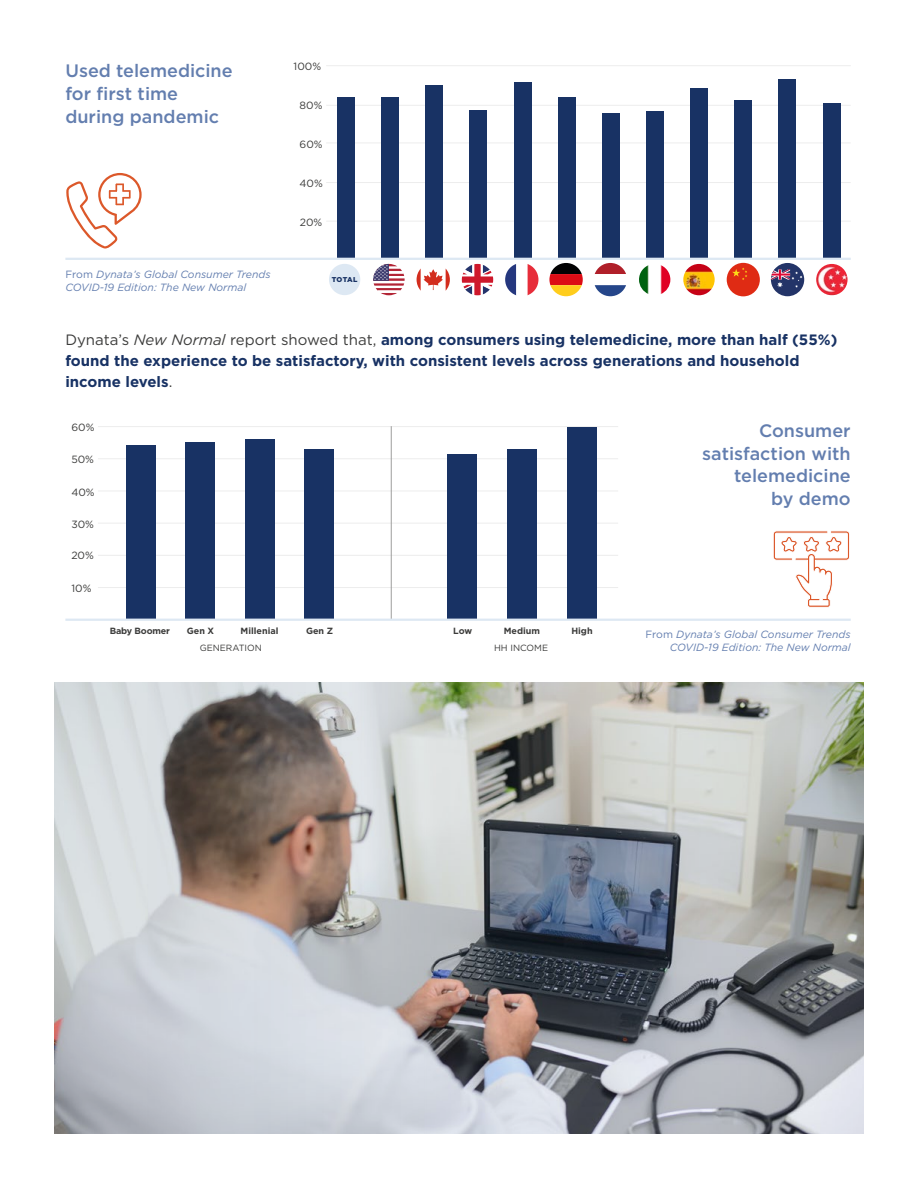
<style>
.page{position:relative;width:918px;height:1188px;background:#fff}
.page>*{position:absolute;margin:0;border:0;box-sizing:border-box;transform-origin:0 0}
.t1{font:500 18px/22.5px "Gotham";color:#637eaf;text-align:right}
.t2{font:700 15px/21px "Gotham";color:#183264}
.t3{font:italic 10.5px/12.6px "Gotham";color:#637eaf}
.t4{font:10.5px "Gotham";color:#3c3c3b}
.t5{font:700 9px "Gotham";color:#3c3c3b}
.t6{font:9px "Gotham";color:#3c3c3b}
.t7{font:700 9px "Gotham";letter-spacing:-.02em;color:#3c3c3b}
.t8{font:900 7.05px "Gotham";letter-spacing:.03em;color:#183264}
.s1{font-style:normal}
.s2{font-weight:400;color:#3c3c3b}
.s3{font-weight:400;font-style:italic;color:#3c3c3b}
</style>
<div class="page">
<hr style="left:98px;top:426px;width:520px;height:1px;background:#ededed">
<hr style="left:98px;top:458px;width:520px;height:1px;background:#ededed">
<hr style="left:98px;top:491px;width:520px;height:1px;background:#ededed">
<hr style="left:98px;top:523px;width:520px;height:1px;background:#ededed">
<hr style="left:98px;top:555px;width:520px;height:1px;background:#ededed">
<hr style="left:98px;top:587px;width:520px;height:1px;background:#ededed">
<div style="left:126px;top:445px;width:30px;height:174px;background:#183264"></div>
<div style="left:185px;top:442px;width:30px;height:177px;background:#183264"></div>
<div style="left:447px;top:455px;width:30px;height:164px;background:#183264"></div>
<div style="left:245px;top:439px;width:30px;height:181px;background:#183264"></div>
<div style="left:507px;top:450px;width:30px;height:169px;background:#183264"></div>
<div style="left:305px;top:450px;width:29px;height:169px;background:#183264"></div>
<div style="left:567px;top:427px;width:30px;height:192px;background:#183264"></div>
<hr style="left:391px;top:426px;width:1px;height:194px;background:#9d9d9c">
<hr style="left:65px;top:619px;width:786px;height:2px;background:#dde8f3">
<img style="left:54px;top:682px;width:810px;height:452px">
<hr style="left:326px;top:65px;width:525px;height:1px;background:#ededed">
<hr style="left:326px;top:105px;width:525px;height:1px;background:#ededed">
<hr style="left:326px;top:143px;width:525px;height:1px;background:#ededed">
<hr style="left:326px;top:182px;width:525px;height:1px;background:#ededed">
<hr style="left:326px;top:221px;width:525px;height:1px;background:#ededed">
<svg style="left:462px;top:264px;width:31px;height:31px"></svg>
<svg style="left:373px;top:264px;width:32px;height:31px"></svg>
<svg style="left:505px;top:264px;width:33px;height:32px"></svg>
<svg style="left:549px;top:263px;width:34px;height:33px"></svg>
<svg style="left:771px;top:263px;width:33px;height:33px"></svg>
<svg style="left:594px;top:263px;width:32px;height:33px"></svg>
<svg style="left:417px;top:268px;width:33px;height:23px"></svg>
<div style="left:727px;top:263px;width:33px;height:33px;background:#df2b14;border-radius:50%"></div>
<svg style="left:732px;top:268px;width:15px;height:12px"></svg>
<img style="left:639px;top:265px;width:31px;height:29px">
<img style="left:683px;top:264px;width:32px;height:31px;border-radius:16px">
<img style="left:816px;top:264px;width:32px;height:31px;border-radius:16px">
<div style="left:329px;top:264px;width:31px;height:31px;background:#dde8f3;border-radius:50%"></div>
<div style="left:337px;top:97px;width:18px;height:160px;background:#183264"></div>
<div style="left:425px;top:85px;width:18px;height:172px;background:#183264"></div>
<div style="left:469px;top:110px;width:18px;height:147px;background:#183264"></div>
<div style="left:514px;top:82px;width:18px;height:175px;background:#183264"></div>
<div style="left:558px;top:97px;width:18px;height:160px;background:#183264"></div>
<div style="left:602px;top:113px;width:18px;height:144px;background:#183264"></div>
<div style="left:646px;top:111px;width:18px;height:146px;background:#183264"></div>
<div style="left:690px;top:88px;width:18px;height:169px;background:#183264"></div>
<div style="left:734px;top:100px;width:18px;height:157px;background:#183264"></div>
<div style="left:778px;top:79px;width:18px;height:178px;background:#183264"></div>
<div style="left:823px;top:103px;width:18px;height:154px;background:#183264"></div>
<div style="left:381px;top:97px;width:18px;height:160px;background:#183264"></div>
<svg style="left:66px;top:173px;width:76px;height:76px"></svg>
<hr style="left:65px;top:258px;width:786px;height:2px;background:#dde8f3">
<svg style="left:773px;top:531px;width:77px;height:77px"></svg>
<p class="t1" style="left:65px;top:60px;width:169px;text-align:left">Used telemedicine for first time during pandemic</p>
<p class="t3" style="left:65px;top:268px;width:207px"><span class="s1">From</span> Dynata’s Global Consumer Trends<br>COVID-19 Edition: The New Normal</p>
<p class="t4" style="left:294px;top:60px;width:29px">100%</p>
<p class="t4" style="left:300px;top:98px;width:24px">80%</p>
<p class="t4" style="left:300px;top:137px;width:25px">60%</p>
<p class="t4" style="left:300px;top:176px;width:25px">40%</p>
<p class="t4" style="left:300px;top:215px;width:24px">20%</p>
<p class="t8" style="left:332px;top:275px;width:27px">TOTAL</p>
<p class="t2" style="left:65px;top:329px;width:774px"><span class="s2">Dynata’s</span> <span class="s3">New Normal</span> <span class="s2">report showed that,</span> among consumers using telemedicine, more than half (55%) found the experience to be satisfactory, with consistent levels across generations and household income levels<span class="s2">.</span></p>
<p class="t4" style="left:71px;top:421px;width:25px">60%</p>
<p class="t4" style="left:71px;top:453px;width:24px">50%</p>
<p class="t4" style="left:71px;top:485px;width:25px">40%</p>
<p class="t4" style="left:71px;top:518px;width:24px">30%</p>
<p class="t4" style="left:71px;top:549px;width:24px">20%</p>
<p class="t4" style="left:71px;top:581px;width:22px">10%</p>
<p class="t7" style="left:110px;top:624px;width:62px">Baby Boomer</p>
<p class="t5" style="left:187px;top:624px;width:29px">Gen X</p>
<p class="t5" style="left:241px;top:624px;width:39px">Millenial</p>
<p class="t5" style="left:453px;top:624px;width:20px">Low</p>
<p class="t6" style="left:200px;top:642px;width:64px">GENERATION</p>
<p class="t6" style="left:494px;top:642px;width:56px">HH INCOME</p>
<p class="t5" style="left:306px;top:624px;width:29px">Gen Z</p>
<p class="t5" style="left:504px;top:624px;width:38px">Medium</p>
<p class="t5" style="left:571px;top:624px;width:23px">High</p>
<p class="t1" style="left:702px;top:419px;width:150px">Consumer satisfaction with telemedicine<br>by demo</p>
<p class="t3" style="left:645px;top:628px;width:207px;text-align:right"><span class="s1">From</span> Dynata’s Global Consumer Trends<br>COVID-19 Edition: The New Normal</p>
</div>
